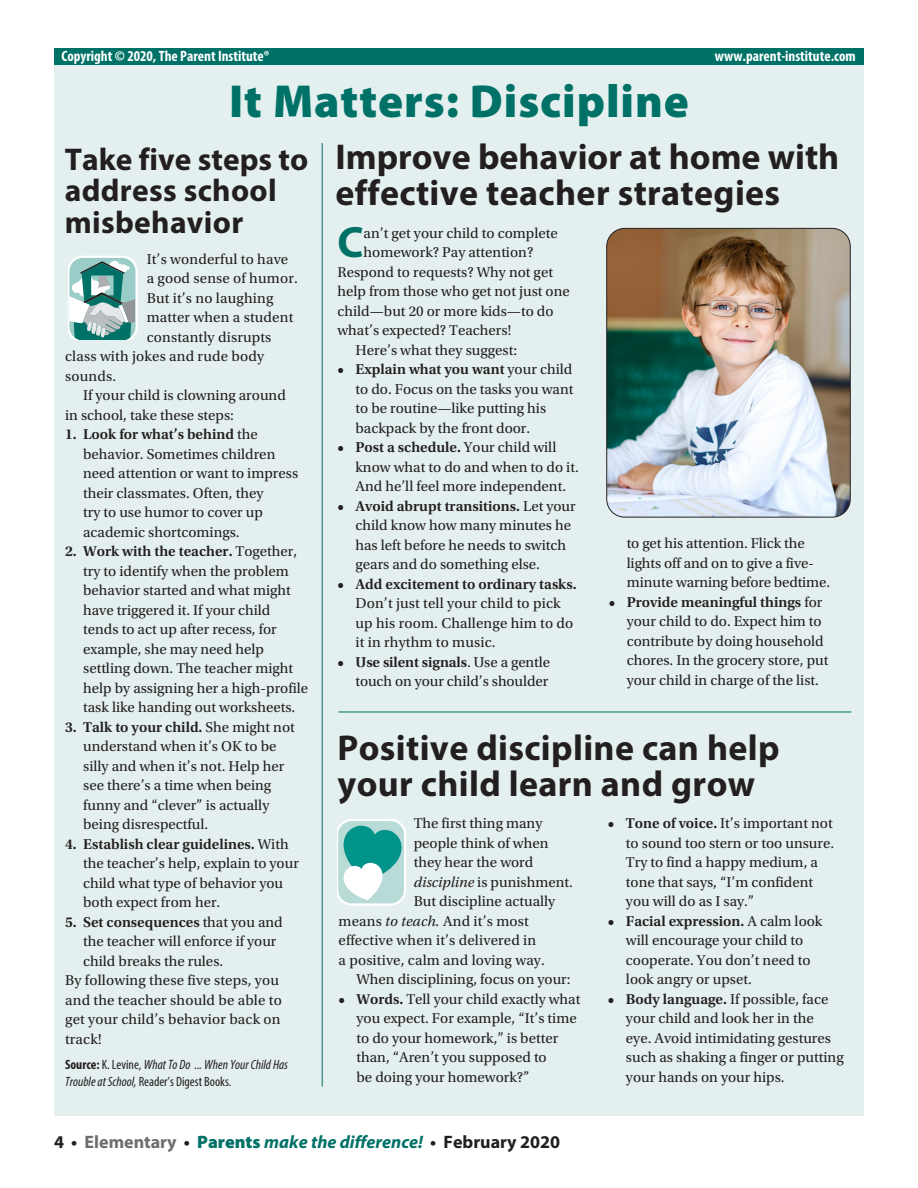
<style>
.page{position:relative;width:918px;height:1188px;background:#fff}
.page>*{position:absolute;margin:0;border:0;box-sizing:border-box;transform-origin:0 0}
.Green_Header{font:900 46.5px "Myriad Pro";letter-spacing:.02em;color:#007167}
._03_Intro_para_w_dro{font:700 43.95px "Myriad Pro";color:#007167}
._01_Medium_Headline{font:700 36px/36px "Myriad Pro";letter-spacing:.01em;color:#231f20}
._02_Small_Headline{font:700 31.5px/31.5px "Myriad Pro";letter-spacing:.01em;color:#231f20}
.Footer3{font:italic 700 18px "Myriad Pro";color:#007167}
._04_Body_text{font:15px/19.5px "Utopia Std";color:#231f20}
._03_Intro_para_w_dro-2{font:15px "Utopia Std";color:#231f20}
.Copyright_Header{font:700 condensed 15px "Myriad Pro";color:#fff}
._07_Source{font:italic condensed 13.5px/16.5px "Myriad Pro";color:#231f20}
.s1{font-weight:600}
.s2{font-weight:700;font-style:normal}
.s3{font-style:normal}
.s4{font-style:italic}
.s5{font-style:normal;color:#231f20}
.s6{font-style:normal;color:#6c6d70}
.s7{font-weight:900;font-style:normal}
</style>
<div class="page">
<div style="left:54px;top:49px;width:810px;height:1067px;background:#e4f0ef"></div>
<div style="left:54px;top:49px;width:810px;height:16px;background:#007167"></div>
<hr style="left:338px;top:712px;width:513px;height:1px;background:#007167">
<svg style="left:69px;top:256px;width:69px;height:84px;background:#8cb8b5"></svg>
<svg style="left:337px;top:819px;width:69px;height:87px;background:#8fcdc9"></svg>
<hr style="left:322px;top:143px;width:1px;height:944px;background:#007167">
<img style="left:608px;top:228px;width:241px;height:288px">
<div style="left:606px;top:228px;width:245px;height:290px;border:1px solid #231f20;border-radius:18px"></div>
<p class="Copyright_Header" style="left:62px;top:46px;width:210px">Copyright © 2020, The Parent Institute®</p>
<p class="Copyright_Header" style="left:715px;top:46px;width:142px">www.parent-institute.com</p>
<h2 class="Green_Header" style="left:229px;top:71px;width:461px">It Matters: Discipline</h2>
<h3 class="_02_Small_Headline" style="left:65px;top:142px;width:245px">Take five steps to address school misbehavior</h3>
<h3 class="_01_Medium_Headline" style="left:335px;top:137px;width:505px">Improve behavior at home with effective teacher strategies</h3>
<p class="_03_Intro_para_w_dro" style="left:338px;top:214px;width:28px">C</p>
<p class="_03_Intro_para_w_dro-2" style="left:364px;top:225px;width:196px">an’t get your child to complete</p>
<p class="_03_Intro_para_w_dro-2" style="left:364px;top:244px;width:171px">homework? Pay attention?</p>
<p class="_03_Intro_para_w_dro-2" style="left:338px;top:264px;width:217px">Respond to requests? Why not get</p>
<p class="_03_Intro_para_w_dro-2" style="left:338px;top:283px;width:234px">help from those who get not just one</p>
<p class="_03_Intro_para_w_dro-2" style="left:338px;top:303px;width:218px">child—but 20 or more kids—to do</p>
<p class="_03_Intro_para_w_dro-2" style="left:338px;top:322px;width:175px">what’s expected? Teachers!</p>
<p class="_04_Body_text" style="left:356px;top:340px;width:163px">Here’s what they suggest:</p>
<p class="_04_Body_text" style="left:356px;top:360px;width:219px;text-indent:-18px"><span class="s1">• Explain what you want</span> your child to do. Focus on the tasks you want to be routine—like putting his backpack by the front door.</p>
<p class="_04_Body_text" style="left:356px;top:438px;width:225px;text-indent:-18px"><span class="s1">• Post a schedule.</span> Your child will know what to do and when to do it.<br>And he’ll feel more independent.</p>
<p class="_04_Body_text" style="left:356px;top:496px;width:222px;text-indent:-18px"><span class="s1">• Avoid abrupt transitions.</span> Let your child know how many minutes he has left before he needs to switch gears and do something else.</p>
<p class="_04_Body_text" style="left:356px;top:574px;width:223px;text-indent:-18px"><span class="s1">• Add excitement to ordinary tasks.<br></span>Don’t just tell your child to pick up his room. Challenge him to do it in rhythm to music.</p>
<p class="_04_Body_text" style="left:338px;top:652px;width:214px;text-align:right"><span class="s1">• Use silent signals</span>. Use a gentle touch on your child’s shoulder</p>
<p class="_04_Body_text" style="left:147px;top:250px;width:143px">It’s wonderful to have</p>
<p class="_04_Body_text" style="left:147px;top:269px;width:153px">a good sense of humor.</p>
<p class="_04_Body_text" style="left:147px;top:289px;width:128px">But it’s no laughing</p>
<p class="_04_Body_text" style="left:147px;top:308px;width:148px">matter when a student</p>
<p class="_04_Body_text" style="left:147px;top:328px;width:126px">constantly disrupts</p>
<p class="_04_Body_text" style="left:65px;top:347px;width:200px">class with jokes and rude body</p>
<p class="_04_Body_text" style="left:65px;top:367px;width:52px">sounds.</p>
<p class="_04_Body_text" style="left:65px;top:386px;width:222px;text-indent:18px">If your child is clowning around in school, take these steps:</p>
<p class="_04_Body_text" style="left:83px;top:425px;width:217px;text-indent:-18px"><span class="s1">1. Look for what’s behind</span> the behavior. Sometimes children need attention or want to impress their classmates. Often, they<br>try to use humor to cover up academic shortcomings.</p>
<p class="_04_Body_text" style="left:83px;top:542px;width:227px;text-indent:-18px"><span class="s1">2. Work with the teacher.</span> Together, try to identify when the problem behavior started and what might have triggered it. If your child tends to act up after recess, for example, she may need help settling down. The teacher might help by assigning her a high-profile task like handing out worksheets.</p>
<p class="_04_Body_text" style="left:83px;top:718px;width:213px;text-indent:-18px"><span class="s1">3. Talk to your child.</span> She might not understand when it’s OK to be silly and when it’s not. Help her see there’s a time when being funny and “clever” is actually being disrespectful.</p>
<p class="_04_Body_text" style="left:83px;top:835px;width:217px;text-indent:-18px"><span class="s1">4. Establish clear guidelines.</span> With the teacher’s help, explain to your child what type of behavior you both expect from her.</p>
<p class="_04_Body_text" style="left:83px;top:913px;width:201px;text-indent:-18px"><span class="s1">5. Set consequences</span> that you and the teacher will enforce if your child breaks the rules.</p>
<p class="_04_Body_text" style="left:65px;top:971px;width:218px">By following these five steps, you and the teacher should be able to get your child’s behavior back on track!</p>
<p class="_07_Source" style="left:65px;top:1057px;width:224px"><span class="s2">Source:</span> <span class="s3">K. Levine,</span> What To Do ... When Your Child Has<br>Trouble at School, <span class="s3">Reader’s Digest Books.</span></p>
<p class="_04_Body_text" style="left:627px;top:534px;width:205px">to get his attention. Flick the lights off and on to give a five&shy;minute warning before bedtime.</p>
<p class="_04_Body_text" style="left:627px;top:592px;width:203px;text-indent:-18px"><span class="s1">• Provide meaningful things</span> for your child to do. Expect him to contribute by doing household chores. In the grocery store, put your child in charge of the list.</p>
<h3 class="_01_Medium_Headline" style="left:338px;top:729px;width:444px">Positive discipline can help your child learn and grow</h3>
<p class="_04_Body_text" style="left:626px;top:814px;width:210px;text-indent:-18px"><span class="s1">• Tone of voice.</span> It’s important not to sound too stern or too unsure.<br>Try to find a happy medium, a tone that says, “I’m confident you will do as I say.”</p>
<p class="_04_Body_text" style="left:626px;top:911px;width:198px;text-indent:-18px"><span class="s1">• Facial expression.</span> A calm look will encourage your child to cooperate. You don’t need to look angry or upset.</p>
<p class="_04_Body_text" style="left:626px;top:989px;width:219px;text-indent:-18px"><span class="s1">• Body language.</span> If possible, face your child and look her in the<br>eye. Avoid intimidating gestures such as shaking a finger or putting your hands on your hips.</p>
<p class="_04_Body_text" style="left:414px;top:814px;width:130px">The first thing many</p>
<p class="_04_Body_text" style="left:414px;top:833px;width:136px">people think of when</p>
<p class="_04_Body_text" style="left:414px;top:853px;width:121px">they hear the word</p>
<p class="_04_Body_text" style="left:414px;top:872px;width:161px"><span class="s4">discipline</span> is punishment.</p>
<p class="_04_Body_text" style="left:414px;top:892px;width:143px">But discipline actually</p>
<p class="_04_Body_text" style="left:339px;top:911px;width:192px">means <span class="s4">to teach.</span> And it’s most</p>
<p class="_04_Body_text" style="left:339px;top:931px;width:199px">effective when it’s delivered in</p>
<p class="_04_Body_text" style="left:339px;top:950px;width:208px">a positive, calm and loving way.</p>
<p class="_04_Body_text" style="left:357px;top:970px;width:216px">When disciplining, focus on your:</p>
<p class="_04_Body_text" style="left:357px;top:989px;width:225px;text-indent:-18px"><span class="s1">• Words.</span> Tell your child exactly what you expect. For example, “It’s time to do your homework,” is better than, “Aren’t you supposed to<br>be doing your homework?”</p>
<p class="Footer3" style="left:54px;top:1130px;width:508px"><span class="s5">4 •</span> <span class="s6">Elementary</span> <span class="s5">•</span> <span class="s7">Parents</span> make the difference! <span class="s5">• February 2020</span></p>
</div>
